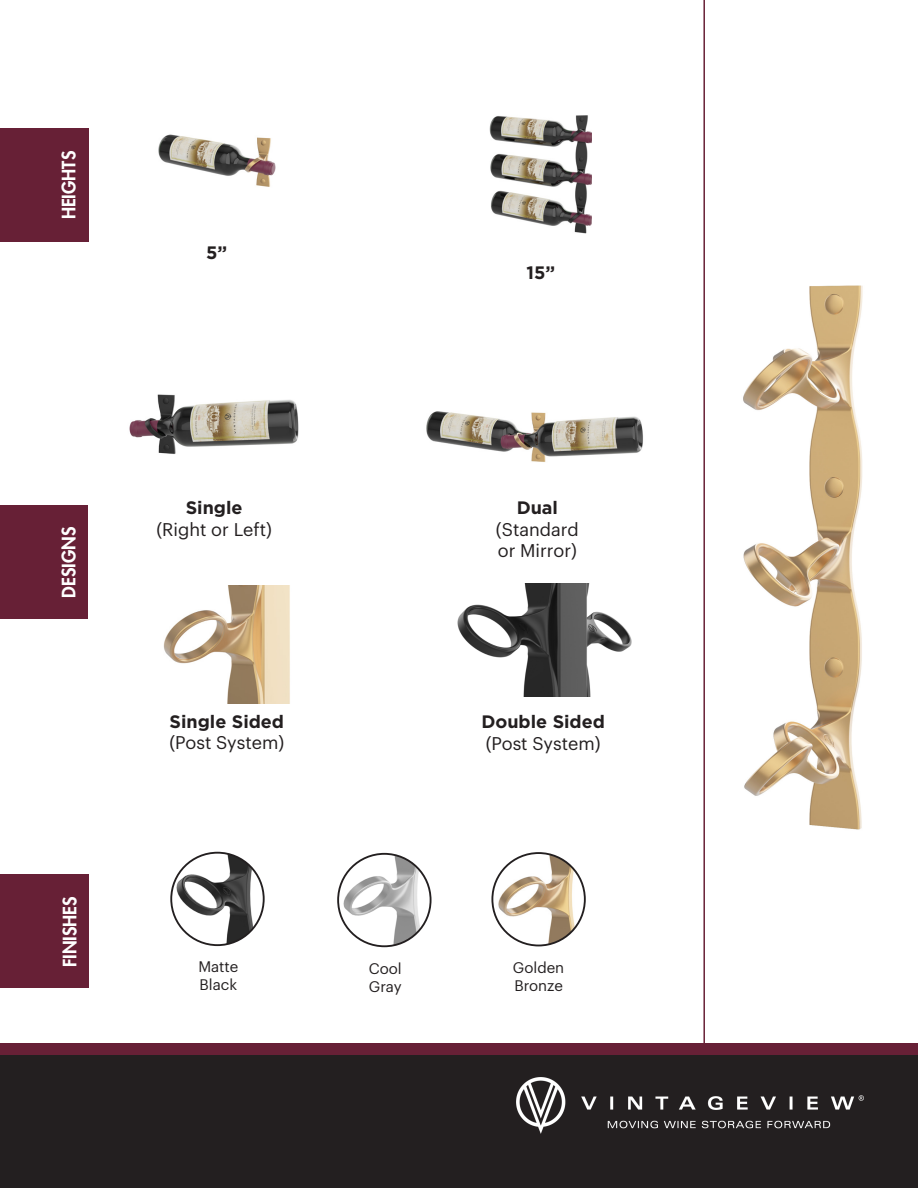
<style>
.page{position:relative;width:918px;height:1188px;background:#fff}
.page>*{position:absolute;margin:0;border:0;box-sizing:border-box;transform-origin:0 0}
.t1{font:18px/21.6px "Graphik";color:#231f20}
.t2{font:700 18px "Gotham";color:#231f20}
.t3{font:800 18px "Futura Std";color:#fff}
.t4{font:15px/18px "Graphik";color:#231f20}
</style>
<div class="page">
<div style="left:0;top:1043px;width:918px;height:145px;background:#672036"></div>
<div style="left:0;top:1055px;width:918px;height:133px;background:#231f20"></div>
<img style="left:516px;top:1078px;width:348px;height:56px">
<img style="left:490px;top:115px;width:102px;height:119px">
<img style="left:158px;top:134px;width:118px;height:53px">
<img style="left:129px;top:394px;width:170px;height:60px">
<img style="left:426px;top:411px;width:217px;height:51px">
<img style="left:457px;top:584px;width:175px;height:112px">
<img style="left:163px;top:585px;width:127px;height:119px">
<img style="left:171px;top:853px;width:93px;height:92px;border-radius:46px">
<div style="left:170px;top:852px;width:95px;height:94px;border:2px solid #231f20;border-radius:50%"></div>
<img style="left:494px;top:854px;width:91px;height:92px">
<div style="left:491px;top:852px;width:95px;height:94px;border:2px solid #231f20;border-radius:50%"></div>
<div style="left:0;top:505px;width:88px;height:113px;background:#672036"></div>
<div style="left:0;top:128px;width:89px;height:113px;background:#672036"></div>
<div style="left:0;top:874px;width:89px;height:114px;background:#672036"></div>
<img style="left:743px;top:285px;width:120px;height:545px">
<hr style="left:703px;top:0;width:2px;height:1053px;background:#682136">
<img style="left:338px;top:854px;width:93px;height:92px;border-radius:46px">
<div style="left:337px;top:853px;width:95px;height:94px;border:2px solid #231f20;border-radius:50%"></div>
<p class="t3" style="left:57px;top:219px;width:70px;rotate:-90deg">HEIGHTS</p>
<p class="t2" style="left:206px;top:241px;width:23px">5”</p>
<p class="t2" style="left:526px;top:261px;width:30px">15”</p>
<p class="t3" style="left:57px;top:598px;width:72px;rotate:-90deg">DESIGNS</p>
<p class="t3" style="left:58px;top:967px;width:72px;rotate:-90deg">FINISHES</p>
<p class="t2" style="left:186px;top:496px;width:58px">Single</p>
<p class="t1" style="left:156px;top:517px;width:117px">(Right or Left)</p>
<p class="t2" style="left:170px;top:709px;width:116px">Single Sided</p>
<p class="t1" style="left:170px;top:730px;width:116px">(Post System)</p>
<p class="t4" style="left:198px;top:957px;width:42px">Matte</p>
<p class="t4" style="left:200px;top:975px;width:39px">Black</p>
<p class="t2" style="left:517px;top:496px;width:43px">Dual</p>
<p class="t1" style="left:496px;top:517px;width:84px">(Standard or Mirror)</p>
<p class="t2" style="left:481px;top:710px;width:125px">Double Sided</p>
<p class="t1" style="left:486px;top:731px;width:116px">(Post System)</p>
<p class="t4" style="left:369px;top:958px;width:34px">Cool<br>Gray</p>
<p class="t4" style="left:513px;top:957px;width:53px">Golden<br>Bronze</p>
</div>
